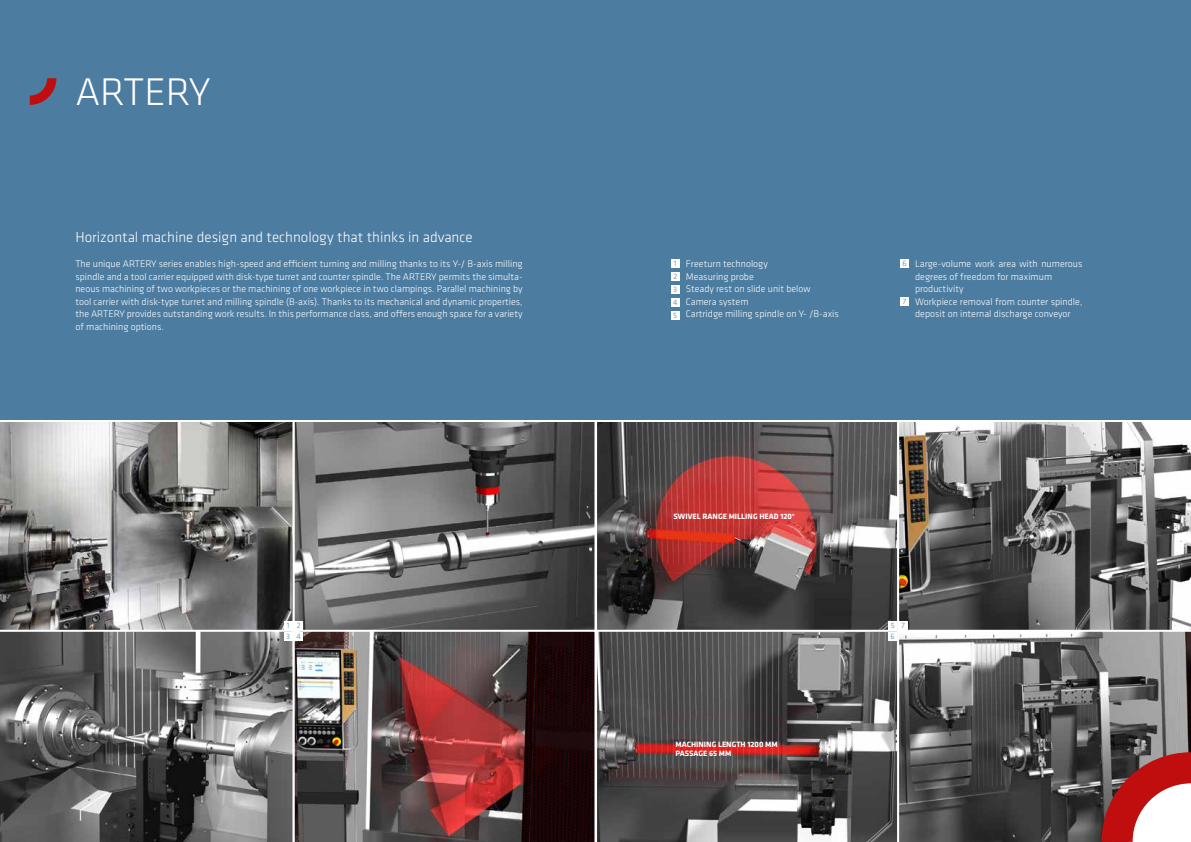
<style>
.page{position:relative;width:1191px;height:842px;background:#fff}
.page>*{position:absolute;margin:0;border:0;box-sizing:border-box;transform-origin:0 0}
.t1{font:300 40px "Klavika";color:#fff}
.t2{font:300 15px "Klavika";color:#fff}
.t3{font:300 10px/12.5px "Klavika";color:#fff}
.t4{font:700 8px/9.6px "Klavika";color:#fff}
.t5{font:300 8px/12.8px "Klavika";color:#4c7ca0}
</style>
<div class="page">
<div style="left:0;top:0;width:1191px;height:421px;background:#4c7ca0"></div>
<img style="left:295px;top:423px;width:601px;height:206px">
<div style="left:292px;top:420px;width:304px;height:212px;border:2px solid #fff"></div>
<svg style="left:0;top:420px;width:294px;height:210px;background:#878785"></svg>
<img style="left:294px;top:630px;width:301px;height:212px">
<svg style="left:0;top:630px;width:294px;height:212px;background:#6a6a6a"></svg>
<svg style="left:899px;top:420px;width:292px;height:210px;background:#737270"></svg>
<div style="left:595px;top:420px;width:304px;height:212px;border:2px solid #fff"></div>
<svg style="left:899px;top:631px;width:292px;height:211px;background:#676767"></svg>
<svg style="left:595px;top:630px;width:304px;height:212px;background:#686262"></svg>
<div style="left:284px;top:621px;width:8px;height:9px;background:#fff"></div>
<div style="left:294px;top:621px;width:9px;height:9px;background:#fff"></div>
<div style="left:284px;top:632px;width:8px;height:8px;background:#fff"></div>
<div style="left:294px;top:632px;width:9px;height:8px;background:#fff"></div>
<div style="left:888px;top:621px;width:9px;height:9px;background:#fff"></div>
<div style="left:899px;top:621px;width:8px;height:9px;background:#fff"></div>
<div style="left:888px;top:632px;width:9px;height:9px;background:#fff"></div>
<svg style="left:30px;top:78px;width:26px;height:27px"></svg>
<svg style="left:1101px;top:752px;width:90px;height:90px"></svg>
<div style="left:671px;top:259px;width:8px;height:9px;background:#fff"></div>
<div style="left:671px;top:272px;width:8px;height:9px;background:#fff"></div>
<div style="left:671px;top:285px;width:8px;height:9px;background:#fff"></div>
<div style="left:671px;top:298px;width:8px;height:9px;background:#fff"></div>
<div style="left:671px;top:311px;width:8px;height:9px;background:#fff"></div>
<div style="left:900px;top:259px;width:9px;height:9px;background:#fff"></div>
<div style="left:900px;top:298px;width:9px;height:8px;background:#fff"></div>
<h1 class="t1" style="left:75px;top:67px;width:137px">ARTERY</h1>
<h2 class="t2" style="left:75px;top:228px;width:399px">Horizontal machine design and technology that thinks in advance</h2>
<p class="t3" style="left:75px;top:258px;width:449px;text-align:justify">The unique ARTERY series enables high-speed and efficient turning and milling thanks to its Y-/ B-axis milling spindle and a tool carrier equipped with disk-type turret and counter spindle. The ARTERY permits the simulta&shy;neous machining of two workpieces or the machining of one workpiece in two clampings. Parallel machining by tool carrier with disk-type turret and milling spindle (B-axis). Thanks to its mechanical and dynamic properties, the ARTERY provides outstanding work results. In this performance class, and offers enough space for a variety of machining options.</p>
<p class="t5" style="left:673px;top:257px;width:6px;text-align:justify">1<br>2<br>3<br>4<br>5</p>
<p class="t3" style="left:915px;top:258px;width:169px">Large-volume work area with numerous degrees of freedom for maximum productivity<br>Workpiece removal from counter spindle, deposit on internal discharge conveyor</p>
<p class="t3" style="left:686px;top:258px;width:154px">Freeturn technology<br>Measuring probe<br>Steady rest on slide unit below<br>Camera system<br>Cartridge milling spindle on Y- /B-axis</p>
<p class="t5" style="left:902px;top:257px;width:6px">6</p>
<p class="t5" style="left:903px;top:295px;width:5px">7</p>
<p class="t4" style="left:673px;top:511px;width:123px">SWIVEL RANGE MILLING HEAD 120°</p>
<p class="t5" style="left:286px;top:620px;width:16px;line-height:10.5px">1 2<br>3 4</p>
<p class="t5" style="left:890px;top:620px;width:16px;line-height:10.5px">5 7<br>6</p>
<p class="t4" style="left:675px;top:739px;width:104px">MACHINING LENGTH 1200 MM<br>PASSAGE 65 MM</p>
</div>
